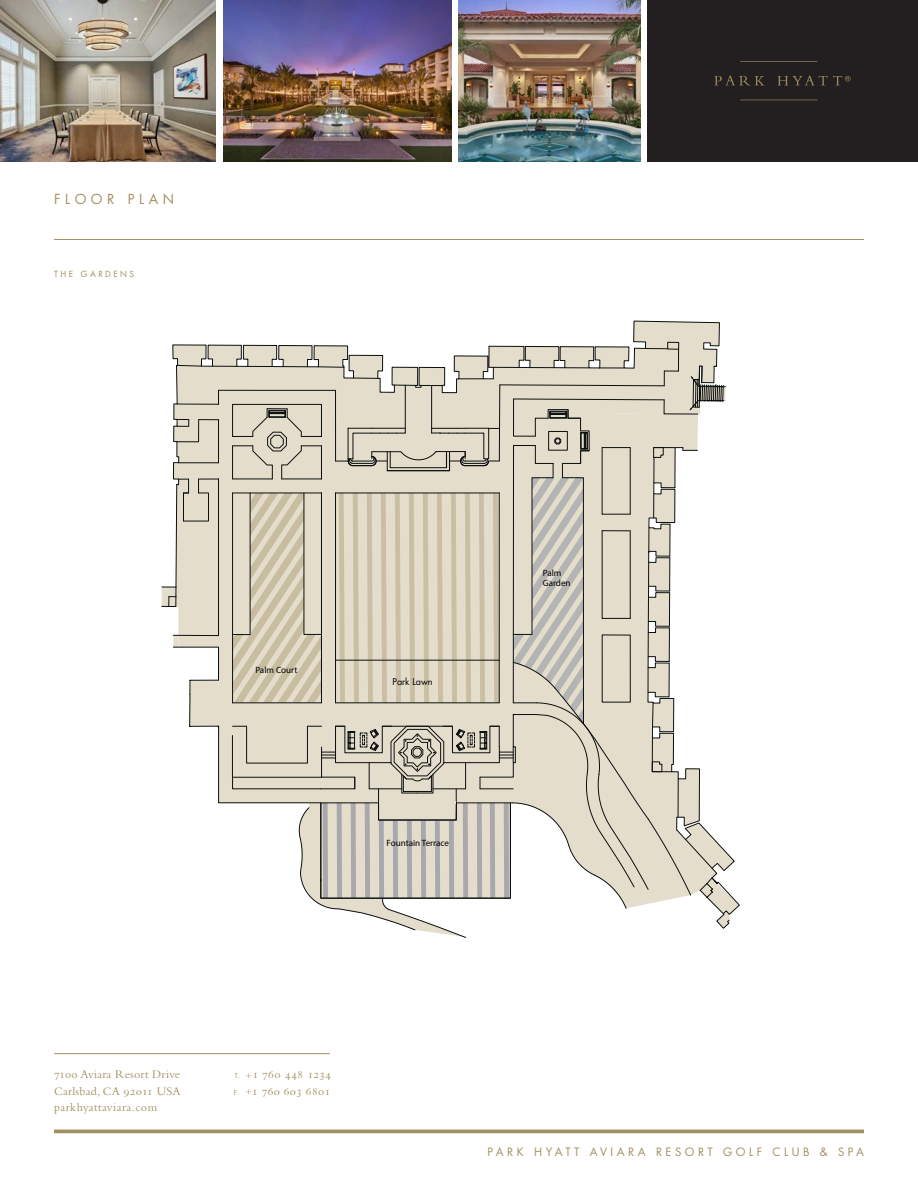
<style>
.page{position:relative;width:918px;height:1188px;background:#fff}
.page>*{position:absolute;margin:0;border:0;box-sizing:border-box;transform-origin:0 0}
.t1{font:13.5px "Futura Std";letter-spacing:.34em;color:#a29061}
.t2{font:12px/16.5px "Bembo Std";letter-spacing:.025em;color:#a29061;text-align:justify}
.t3{font:11.25px "Futura Std";letter-spacing:.31em;color:#a29061}
.t4{font:9.15px/10.9px "Myriad Pro";color:#000}
.t5{font:9.15px "Futura Std";color:#000}
.t6{font:8.25px "Futura Std";letter-spacing:.3em;color:#a29161}
.s1{font-family:"Futura Std";font-size:6.3px}
.s2{font-size:9.75px}
</style>
<div class="page">
<div style="left:648px;top:0;width:270px;height:162px;background:#231f20"></div>
<hr style="left:54px;top:239px;width:810px;height:1px;background:#a29061">
<img style="left:459px;top:0;width:181px;height:162px">
<img style="left:224px;top:0;width:227px;height:162px">
<img style="left:0;top:0;width:216px;height:162px">
<svg style="left:714px;top:76px;width:51px;height:10px"></svg>
<hr style="left:740px;top:61px;width:77px;height:1px;background:#a2905f">
<hr style="left:740px;top:100px;width:77px;height:1px;background:#a2905f">
<svg style="left:777px;top:76px;width:74px;height:9px"></svg>
<hr style="left:54px;top:1053px;width:276px;height:1px;background:#a29061">
<hr style="left:54px;top:1130px;width:810px;height:3px;background:#a29061">
<svg style="left:162px;top:320px;width:578px;height:618px"></svg>
<hr style="left:379px;top:801px;width:77px;height:3px;background:#e4ddcc">
<p class="t1" style="left:54px;top:190px;width:122px">FLOOR PLAN</p>
<p class="t6" style="left:54px;top:268px;width:81px">THE GARDENS</p>
<p class="t4" style="left:255px;top:665px;width:44px">Palm Court</p>
<p class="t5" style="left:392px;top:676px;width:41px">Park Lawn</p>
<p class="t4" style="left:387px;top:837px;width:64px">Fountain Terrace</p>
<p class="t4" style="left:543px;top:567px;width:29px">Palm<br>Garden</p>
<p class="t2" style="left:54px;top:1066px;width:128px">71oo Aviara Resort Drive Carlsbad, CA 92o11 USA parkhyattaviara.com</p>
<p class="t2" style="left:234px;top:1066px;width:99px"><span class="s1">T.</span> <span class="s2">+</span>1 76o 448 1234<br><span class="s1">F.</span> <span class="s2">+</span>1 76o 6o3 68o1</p>
<p class="t3" style="left:488px;top:1144px;width:378px">PARK HYATT AVIARA RESORT GOLF CLUB &amp; SPA</p>
</div>
